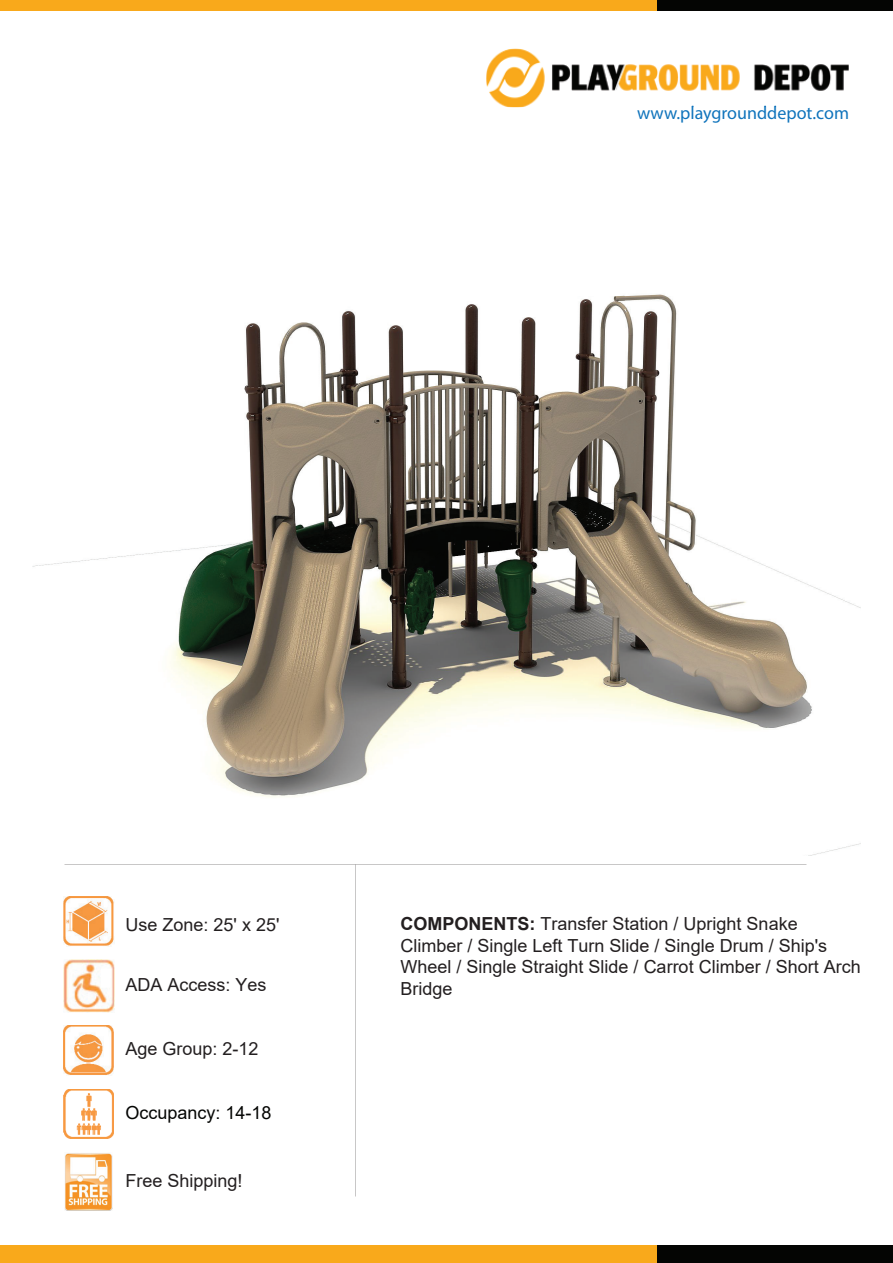
<style>
.page{position:relative;width:893px;height:1263px;background:#fff}
.page>*{position:absolute;margin:0;border:0;box-sizing:border-box;transform-origin:0 0}
.t1{font:18px/21.6px "Arial";color:#231f20}
.t2{font:18px "Myriad Pro";color:#1074bc}
.t3{font:18px "Arial";color:#040503}
.s1{font-weight:700}
</style>
<div class="page">
<div style="left:0;top:1245px;width:674px;height:18px;background:#f9a91b"></div>
<div style="left:658px;top:1245px;width:235px;height:18px;background:#040503"></div>
<div style="left:0;top:0;width:674px;height:11px;background:#f9a91b"></div>
<div style="left:658px;top:0;width:235px;height:11px;background:#040503"></div>
<img style="left:486px;top:49px;width:363px;height:58px">
<img style="left:692px;top:106px;width:84px;height:1px">
<img style="left:63px;top:896px;width:51px;height:50px">
<img style="left:63px;top:1025px;width:51px;height:50px">
<img style="left:64px;top:1089px;width:50px;height:50px">
<img style="left:65px;top:1153px;width:48px;height:58px">
<img style="left:63px;top:960px;width:51px;height:52px">
<img style="left:32px;top:294px;width:829px;height:561px">
<p class="t2" style="left:637px;top:101px;width:213px">www.playgrounddepot.com</p>
<p class="t1" style="left:125px;top:913px;width:155px">Use Zone: 25' x 25'</p>
<p class="t1" style="left:125px;top:973px;width:143px">ADA Access: Yes</p>
<p class="t1" style="left:125px;top:1038px;width:135px">Age Group: 2-12</p>
<p class="t3" style="left:125px;top:1100px;width:148px">Occupancy: 14-18</p>
<p class="t1" style="left:125px;top:1169px;width:119px">Free Shipping!</p>
<p class="t1" style="left:401px;top:913px;width:462px"><span class="s1">COMPONENTS:</span> Transfer Station / Upright Snake Climber / Single Left Turn Slide / Single Drum / Ship's Wheel / Single Straight Slide / Carrot Climber / Short Arch Bridge</p>
</div>
